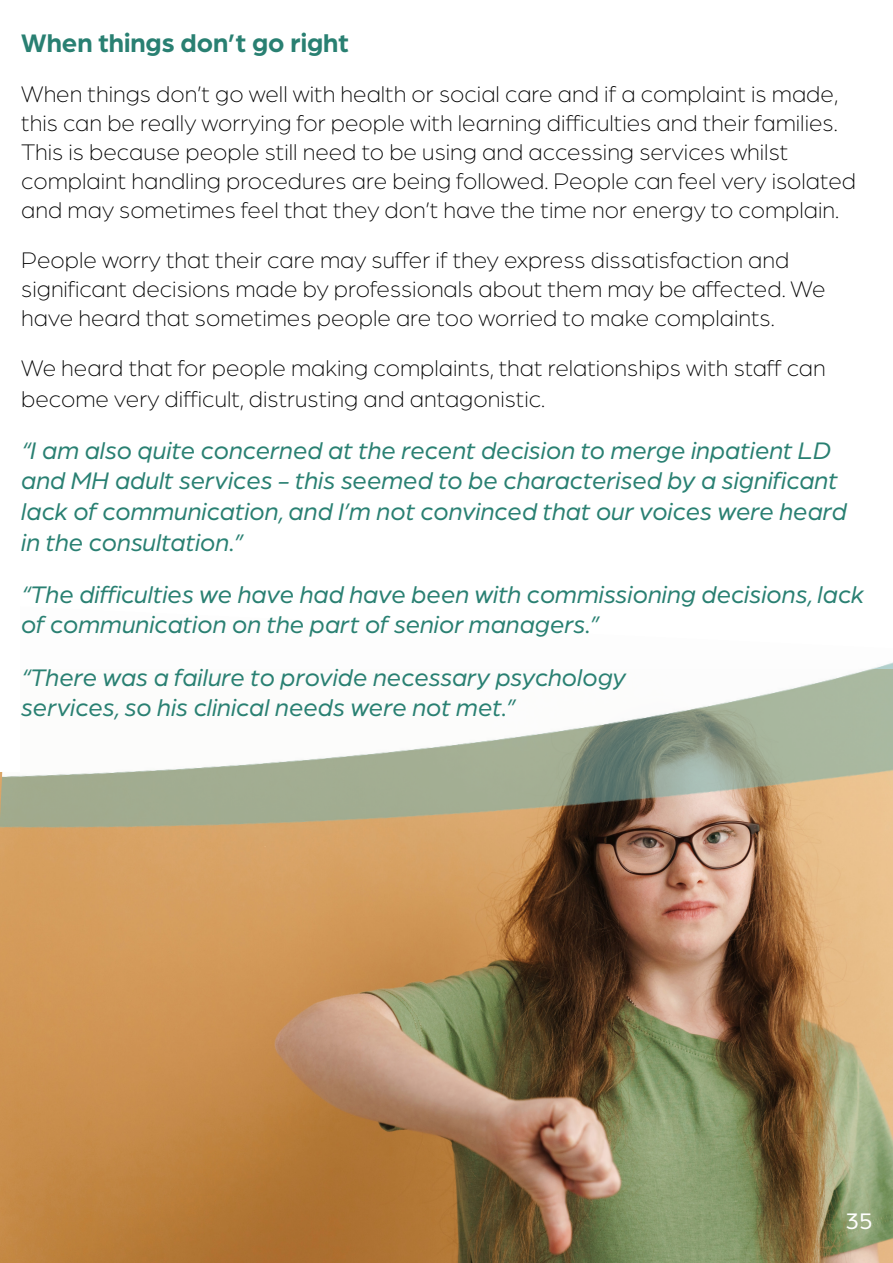
<style>
.page{position:relative;width:893px;height:1263px;background:#fff}
.page>*{position:absolute;margin:0;border:0;box-sizing:border-box;transform-origin:0 0}
.t1{font:700 27px "Arboria";color:#298072}
.t2{font:italic 25.5px/30.6px "Arboria";color:#298072}
.t3{font:300 24px/28.8px "Arboria";color:#000}
.t4{font:24px "Arboria";color:#fff}
</style>
<div class="page">
<img style="left:0;top:889px;width:893px;height:374px">
<img style="left:0;top:662px;width:893px;height:227px">
<div style="left:0;top:544px;width:19px;height:228px;background:#fff"></div>
<p class="t1" style="left:21px;top:24px;width:329px">When things don’t go right</p>
<p class="t3" style="left:21px;top:79px;width:836px">When things don’t go well with health or social care and if a complaint is made, this can be really worrying for people with learning difficulties and their families.<br>This is because people still need to be using and accessing services whilst complaint handling procedures are being followed. People can feel very isolated and may sometimes feel that they don’t have the time nor energy to complain.</p>
<p class="t3" style="left:21px;top:245px;width:806px">People worry that their care may suffer if they express dissatisfaction and significant decisions made by professionals about them may be affected. We have heard that sometimes people are too worried to make complaints.</p>
<p class="t3" style="left:21px;top:352px;width:806px;line-height:30.6px">We heard that for people making complaints, that relationships with staff can become very difficult, distrusting and antagonistic.</p>
<p class="t2" style="left:21px;top:434px;width:827px">“I am also quite concerned at the recent decision to merge inpatient LD and MH adult services - this seemed to be characterised by a significant lack of communication, and I’m not convinced that our voices were heard</p>
<p class="t2" style="left:21px;top:526px;width:224px">in the consultation.”</p>
<p class="t2" style="left:21px;top:578px;width:844px">“The difficulties we have had have been with commissioning decisions, lack of communication on the part of senior managers.”</p>
<p class="t2" style="left:21px;top:661px;width:606px">“There was a failure to provide necessary psychology</p>
<p class="t2" style="left:21px;top:691px;width:497px">services, so his clinical needs were not met.”</p>
<p class="t4" style="left:845px;top:1205px;width:29px">35</p>
</div>
